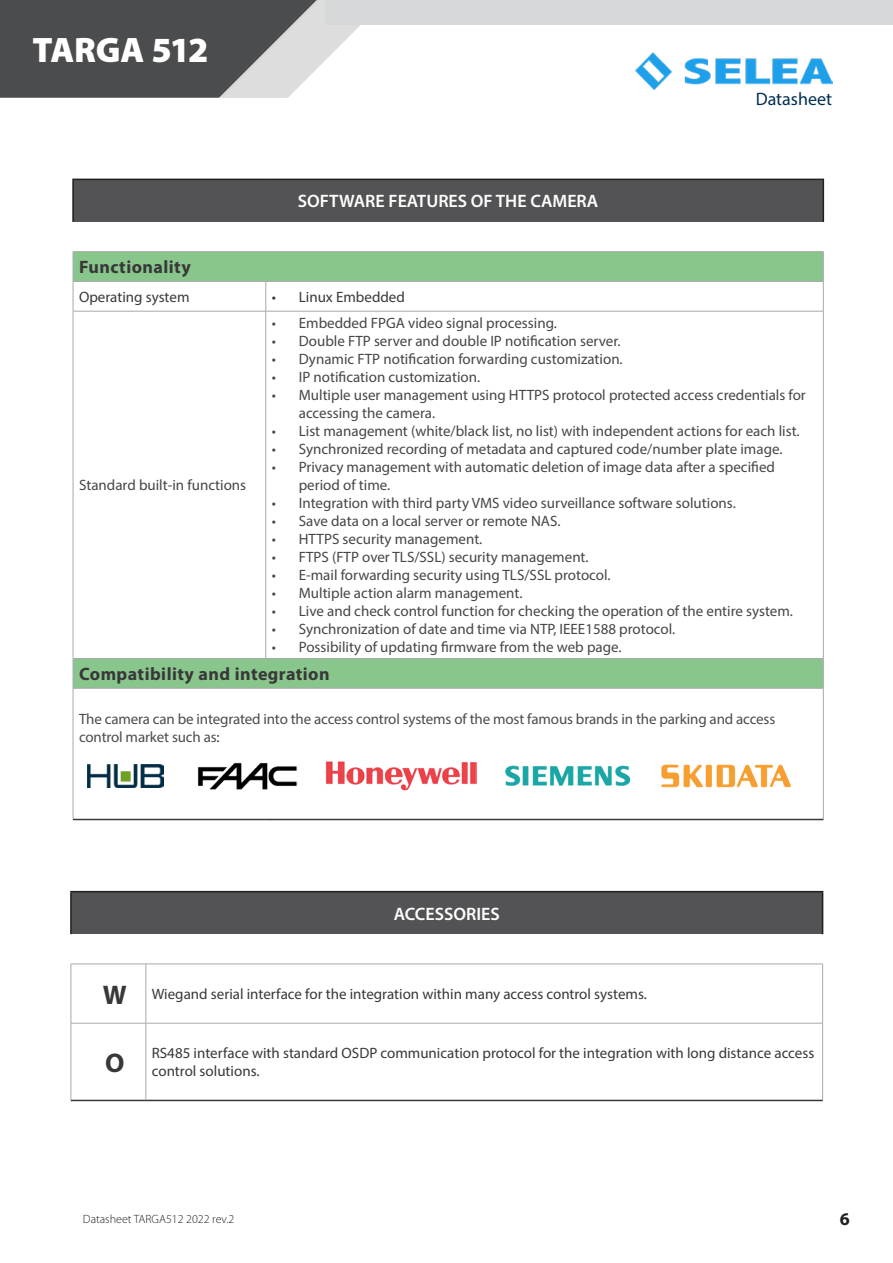
<style>
.page{position:relative;width:893px;height:1263px;background:#fff}
.page>*{position:absolute;margin:0;border:0;box-sizing:border-box;transform-origin:0 0}
.t1{font:900 35.55px "Myriad Pro";letter-spacing:-.03em;color:#fff}
.t2{font:700 27px "Myriad Pro";color:#383839}
.t3{font:700 18px "Myriad Pro";letter-spacing:.025em;color:#383839}
.t4{font:600 18px "Myriad Pro";color:#fff}
.t5{font:18px "Myriad Pro";color:#002f52}
.t6{font:700 18px "Myriad Pro";color:#231f20}
.t7{font:15px/18px "Myriad Pro";color:#454647}
.t8{font:15px/18px "Myriad Pro";color:#383839}
.t9{font:15px/18px "Myriad Pro";letter-spacing:-.01em;color:#4b4c4d}
.t10{font:300 12px "Myriad Pro";color:#231f20}
.s1{color:#383839}
.s2{font-weight:700;font-size:27px}
</style>
<div class="page">
<img style="left:635px;top:52px;width:197px;height:37px">
<div style="left:73px;top:179px;width:750px;height:43px;background:#535355"></div>
<svg style="left:74px;top:252px;width:749px;height:436px"></svg>
<hr style="left:72px;top:179px;width:194px;height:1px;background:#231f20">
<hr style="left:72px;top:180px;width:2px;height:42px;background:#231f20">
<hr style="left:266px;top:179px;width:558px;height:1px;background:#231f20">
<hr style="left:823px;top:180px;width:1px;height:42px;background:#231f20">
<svg style="left:823px;top:659px;width:1px;height:29px"></svg>
<hr style="left:823px;top:688px;width:1px;height:131px;background:#a8a9ad">
<hr style="left:73px;top:281px;width:193px;height:1px;background:#a8a9ad">
<svg style="left:73px;top:252px;width:1px;height:59px"></svg>
<hr style="left:266px;top:281px;width:557px;height:1px;background:#a8a9ad">
<svg style="left:265px;top:282px;width:1px;height:29px"></svg>
<svg style="left:823px;top:252px;width:1px;height:59px"></svg>
<hr style="left:73px;top:311px;width:193px;height:1px;background:#a8a9ad">
<hr style="left:73px;top:311px;width:1px;height:347px;background:#a8a9ad">
<hr style="left:266px;top:311px;width:557px;height:1px;background:#a8a9ad">
<hr style="left:265px;top:311px;width:1px;height:347px;background:#a8a9ad">
<hr style="left:823px;top:311px;width:1px;height:347px;background:#a8a9ad">
<hr style="left:73px;top:658px;width:193px;height:1px;background:#a8a9ad">
<svg style="left:73px;top:659px;width:1px;height:29px"></svg>
<hr style="left:266px;top:658px;width:557px;height:1px;background:#a8a9ad">
<hr style="left:73px;top:688px;width:193px;height:1px;background:#a8a9ad">
<hr style="left:73px;top:688px;width:1px;height:131px;background:#a8a9ad">
<hr style="left:266px;top:688px;width:557px;height:1px;background:#a8a9ad">
<hr style="left:73px;top:251px;width:193px;height:1px;background:#a8a9ad">
<hr style="left:266px;top:251px;width:557px;height:1px;background:#a8a9ad">
<hr style="left:73px;top:819px;width:193px;height:1px;background:#383839">
<hr style="left:266px;top:819px;width:557px;height:1px;background:#383839">
<svg style="left:0;top:0;width:386px;height:98px;background:#787879"></svg>
<div style="left:326px;top:0;width:567px;height:24px;background:#d6d7d9"></div>
<img style="left:197px;top:763px;width:101px;height:26px">
<img style="left:87px;top:764px;width:77px;height:23px">
<img style="left:661px;top:764px;width:130px;height:24px">
<img style="left:505px;top:765px;width:126px;height:21px">
<img style="left:325px;top:761px;width:151px;height:30px">
<div style="left:71px;top:892px;width:752px;height:42px;background:#535355"></div>
<hr style="left:70px;top:891px;width:76px;height:1px;background:#231f20">
<hr style="left:70px;top:892px;width:2px;height:42px;background:#231f20">
<hr style="left:146px;top:891px;width:677px;height:1px;background:#231f20">
<hr style="left:822px;top:892px;width:1px;height:42px;background:#231f20">
<hr style="left:71px;top:964px;width:1px;height:59px;background:#a8a9ad">
<hr style="left:146px;top:964px;width:1px;height:59px;background:#a8a9ad">
<hr style="left:822px;top:964px;width:1px;height:59px;background:#a8a9ad">
<hr style="left:71px;top:1023px;width:75px;height:1px;background:#a8a9ad">
<hr style="left:71px;top:1023px;width:1px;height:77px;background:#a8a9ad">
<hr style="left:146px;top:1023px;width:677px;height:1px;background:#a8a9ad">
<hr style="left:146px;top:1023px;width:1px;height:77px;background:#a8a9ad">
<hr style="left:822px;top:1023px;width:1px;height:77px;background:#a8a9ad">
<hr style="left:71px;top:964px;width:75px;height:1px;background:#a8a9ad">
<hr style="left:146px;top:964px;width:677px;height:1px;background:#a8a9ad">
<hr style="left:71px;top:1100px;width:75px;height:1px;background:#383839">
<hr style="left:146px;top:1100px;width:677px;height:1px;background:#383839">
<h1 class="t1" style="left:33px;top:30px;width:177px">TARGA 512</h1>
<p class="t4" style="left:298px;top:190px;width:302px">SOFTWARE FEATURES OF THE CAMERA</p>
<p class="t3" style="left:79px;top:255px;width:113px">Functionality</p>
<p class="t8" style="left:79px;top:288px;width:112px">Operating system</p>
<p class="t8" style="left:272px;top:288px;width:135px">• Linux Embedded</p>
<p class="t5" style="left:756px;top:88px;width:78px">Datasheet</p>
<p class="t7" style="left:272px;top:314px;width:287px">• Embedded FPGA video signal processing.</p>
<p class="t7" style="left:272px;top:332px;width:350px">• Double FTP server and double IP notification server.</p>
<p class="t7" style="left:272px;top:350px;width:352px">• Dynamic FTP notification forwarding customization.</p>
<p class="t7" style="left:272px;top:368px;width:210px">• IP notification customization.</p>
<p class="t7" style="left:299px;top:386px;width:509px;text-indent:-27px">• Multiple user management using HTTPS protocol protected access credentials for accessing the camera.</p>
<p class="t7" style="left:272px;top:422px;width:529px">• List management (white/black list, no list) with independent actions for each list.</p>
<p class="t7" style="left:272px;top:440px;width:512px">• Synchronized recording of metadata and captured code/number plate image.</p>
<p class="t7" style="left:299px;top:458px;width:478px;text-indent:-27px">• Privacy management with automatic deletion of image data after a specified period of time.</p>
<p class="t7" style="left:272px;top:494px;width:465px">• Integration with third party VMS video surveillance software solutions.</p>
<p class="t7" style="left:272px;top:512px;width:290px">• Save data on a local server or remote NAS.</p>
<p class="t7" style="left:272px;top:530px;width:212px">• HTTPS security management.</p>
<p class="t7" style="left:272px;top:548px;width:318px">• FTPS (FTP over TLS/SSL) security management.</p>
<p class="t7" style="left:272px;top:566px;width:340px">• E-mail forwarding security using TLS/SSL protocol.</p>
<p class="t7" style="left:272px;top:584px;width:252px">• Multiple action alarm management.</p>
<p class="t7" style="left:272px;top:602px;width:523px">• Live and check control function for checking the operation of the entire system.</p>
<p class="t7" style="left:272px;top:620px;width:405px">• Synchronization of date and time via NTP, IEEE1588 protocol.</p>
<p class="t7" style="left:272px;top:638px;width:351px">• Possibility of updating firmware from the web page.</p>
<p class="t3" style="left:79px;top:662px;width:252px">Compatibility and integration</p>
<p class="t9" style="left:79px;top:709px;width:698px">The camera can be integrated into the access control systems of the most famous brands in the parking and access control market such as<span class="s1">:</span></p>
<p class="t7" style="left:79px;top:476px;width:169px">Standard built-in functions</p>
<p class="t4" style="left:394px;top:902px;width:108px">ACCESSORIES</p>
<p class="t8" style="left:103px;top:985px;width:546px"><span class="s2">W</span> Wiegand serial interface for the integration within many access control systems.</p>
<h2 class="t2" style="left:105px;top:1045px;width:21px">O</h2>
<p class="t8" style="left:152px;top:1044px;width:664px">RS485 interface with standard OSDP communication protocol for the integration with long distance access control solutions.</p>
<p class="t10" style="left:83px;top:1212px;width:153px">Datasheet TARGA512 2022 rev.2</p>
<p class="t6" style="left:840px;top:1208px;width:11px">6</p>
</div>
